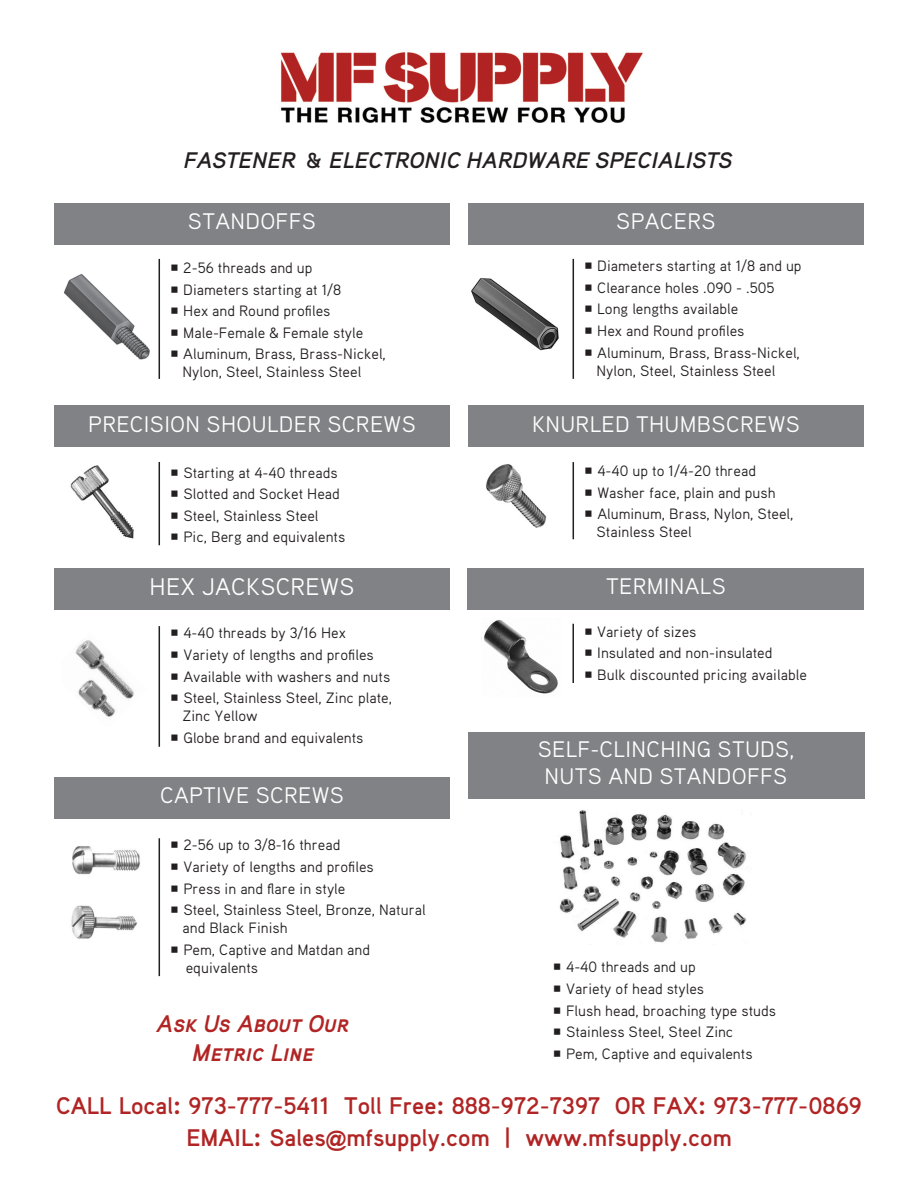
<style>
.page{position:relative;width:918px;height:1188px;background:#fff}
.page>*{position:absolute;margin:0;border:0;box-sizing:border-box;transform-origin:0 0}
.t1{font:700 24px/31.5px "Aaux Pro";color:#b12424;text-align:center}
.t2{font:24px/28.8px "Aaux Pro Bold Italic SC";color:#b12424;text-align:center}
.t3{font:24px "Aaux Pro";letter-spacing:.015em;color:#fff}
.t4{font:22.5px/27px "Aaux Pro";letter-spacing:.015em;color:#fff;text-align:center}
.t5{font:22.5px "Aaux Pro Bold Italic SC";color:#231f20}
.t6{font:15px/18px "Aaux Pro";color:#231f20}
.s1{font-family:"Aaux Pro Bold Os F"}
.s2{font-family:"Lucida Grande";font-size:18px}
.s3{font-size:30px}
.s4{font-family:"Arial";font-size:21px}
</style>
<div class="page">
<img style="left:281px;top:52px;width:362px;height:71px">
<img style="left:75px;top:640px;width:59px;height:77px">
<img style="left:486px;top:464px;width:61px;height:64px">
<img style="left:70px;top:465px;width:64px;height:74px">
<img style="left:559px;top:810px;width:188px;height:133px">
<img style="left:64px;top:274px;width:86px;height:86px">
<img style="left:484px;top:620px;width:74px;height:74px">
<img style="left:72px;top:846px;width:68px;height:29px">
<img style="left:71px;top:905px;width:67px;height:34px">
<div style="left:54px;top:777px;width:396px;height:41px;background:#808285"></div>
<div style="left:468px;top:203px;width:396px;height:42px;background:#808285"></div>
<div style="left:54px;top:203px;width:396px;height:42px;background:#808285"></div>
<div style="left:468px;top:568px;width:396px;height:42px;background:#808285"></div>
<div style="left:468px;top:406px;width:396px;height:41px;background:#808285"></div>
<div style="left:468px;top:732px;width:396px;height:66px;background:#808285"></div>
<div style="left:54px;top:568px;width:396px;height:42px;background:#808285"></div>
<div style="left:54px;top:406px;width:396px;height:41px;background:#808285"></div>
<hr style="left:159px;top:838px;width:1px;height:138px;background:#231f20">
<hr style="left:573px;top:259px;width:1px;height:120px;background:#231f20">
<hr style="left:159px;top:259px;width:1px;height:120px;background:#231f20">
<hr style="left:572px;top:624px;width:2px;height:59px;background:#231f20">
<hr style="left:573px;top:462px;width:1px;height:77px;background:#231f20">
<hr style="left:159px;top:626px;width:1px;height:121px;background:#231f20">
<hr style="left:159px;top:462px;width:1px;height:83px;background:#231f20">
<img style="left:471px;top:278px;width:88px;height:73px">
<h2 class="t5" style="left:183px;top:153px;width:550px">FASTENER <span class="s1">&amp;</span> ELECTRONIC HARDWARE SPECIALISTS</h2>
<h2 class="t4" style="left:188px;top:211px;width:130px">STANDOFFS</h2>
<h2 class="t4" style="left:616px;top:211px;width:101px">SPACERS</h2>
<p class="t6" style="left:170px;top:260px;width:145px"><span class="s2">■</span> 2-56 threads and up</p>
<p class="t6" style="left:170px;top:282px;width:173px"><span class="s2">■</span> Diameters starting at 1/8</p>
<p class="t6" style="left:170px;top:304px;width:163px"><span class="s2">■</span> Hex and Round profiles</p>
<p class="t6" style="left:170px;top:325px;width:195px"><span class="s2">■</span> Male-Female &amp; Female style</p>
<p class="t6" style="left:182px;top:347px;width:205px;text-indent:-13px"><span class="s2">■</span> Aluminum, Brass, Brass-Nickel,<br>Nylon, Steel, Stainless Steel</p>
<h2 class="t4" style="left:88px;top:413px;width:329px">PRECISION SHOULDER SCREWS</h2>
<p class="t6" style="left:170px;top:465px;width:170px"><span class="s2">■</span> Starting at 4-40 threads</p>
<p class="t6" style="left:170px;top:487px;width:172px"><span class="s2">■</span> Slotted and Socket Head</p>
<p class="t6" style="left:170px;top:508px;width:151px"><span class="s2">■</span> Steel, Stainless Steel</p>
<p class="t6" style="left:170px;top:530px;width:177px"><span class="s2">■</span> Pic, Berg and equivalents</p>
<h1 class="t3" style="left:150px;top:578px;width:206px">HEX JACKSCREWS</h1>
<p class="t6" style="left:170px;top:626px;width:178px"><span class="s2">■</span> 4-40 threads by 3/16 Hex</p>
<p class="t6" style="left:170px;top:647px;width:206px"><span class="s2">■</span> Variety of lengths and profiles</p>
<p class="t6" style="left:170px;top:669px;width:222px"><span class="s2">■</span> Available with washers and nuts</p>
<p class="t6" style="left:183px;top:691px;width:211px;text-indent:-13px"><span class="s2">■</span> Steel, Stainless Steel, Zinc plate,<br>Zinc Yellow</p>
<p class="t6" style="left:170px;top:730px;width:195px"><span class="s2">■</span> Globe brand and equivalents</p>
<h2 class="t4" style="left:160px;top:784px;width:185px">CAPTIVE SCREWS</h2>
<p class="t6" style="left:170px;top:838px;width:172px"><span class="s2">■</span> 2-56 up to 3/8-16 thread</p>
<p class="t6" style="left:170px;top:859px;width:206px"><span class="s2">■</span> Variety of lengths and profiles</p>
<p class="t6" style="left:170px;top:881px;width:177px"><span class="s2">■</span> Press in and flare in style</p>
<p class="t6" style="left:183px;top:903px;width:245px;text-indent:-13px"><span class="s2">■</span> Steel, Stainless Steel, Bronze, Natural and Black Finish</p>
<p class="t6" style="left:186px;top:942px;width:186px;text-indent:-16px"><span class="s2">■</span> Pem, Captive and Matdan and equivalents</p>
<h1 class="t2" style="left:156px;top:1012px;width:194px">Ask Us About Our<br>Metric Line</h1>
<p class="t6" style="left:583px;top:259px;width:220px"><span class="s2">■</span> Diameters starting at 1/8 and up</p>
<p class="t6" style="left:583px;top:280px;width:192px"><span class="s2">■</span> Clearance holes .090 - .505</p>
<p class="t6" style="left:583px;top:302px;width:156px"><span class="s2">■</span> Long lengths available</p>
<p class="t6" style="left:583px;top:323px;width:163px"><span class="s2">■</span> Hex and Round profiles</p>
<p class="t6" style="left:596px;top:345px;width:205px;text-indent:-13px"><span class="s2">■</span> Aluminum, Brass, Brass-Nickel,<br>Nylon, Steel, Stainless Steel</p>
<h2 class="t4" style="left:532px;top:413px;width:269px">KNURLED THUMBSCREWS</h2>
<p class="t6" style="left:584px;top:464px;width:174px"><span class="s2">■</span> 4-40 up to 1/4-20 thread</p>
<p class="t6" style="left:584px;top:485px;width:194px"><span class="s2">■</span> Washer face, plain and push</p>
<p class="t6" style="left:597px;top:507px;width:199px;text-indent:-13px"><span class="s2">■</span> Aluminum, Brass, Nylon, Steel,<br>Stainless Steel</p>
<h2 class="t4" style="left:606px;top:575px;width:121px">TERMINALS</h2>
<p class="t6" style="left:584px;top:624px;width:115px"><span class="s2">■</span> Variety of sizes</p>
<p class="t6" style="left:584px;top:646px;width:190px"><span class="s2">■</span> Insulated and non-insulated</p>
<p class="t6" style="left:584px;top:667px;width:225px"><span class="s2">■</span> Bulk discounted pricing available</p>
<h2 class="t4" style="left:538px;top:738px;width:258px">SELF-CLINCHING STUDS,<br>NUTS AND STANDOFFS</h2>
<p class="t6" style="left:552px;top:960px;width:145px"><span class="s2">■</span> 4-40 threads and up</p>
<p class="t6" style="left:552px;top:981px;width:153px"><span class="s2">■</span> Variety of head styles</p>
<p class="t6" style="left:552px;top:1003px;width:225px"><span class="s2">■</span> Flush head, broaching type studs</p>
<p class="t6" style="left:552px;top:1025px;width:183px"><span class="s2">■</span> Stainless Steel, Steel Zinc</p>
<p class="t6" style="left:552px;top:1046px;width:202px"><span class="s2">■</span> Pem, Captive and equivalents</p>
<h1 class="t1" style="left:56px;top:1093px;width:807px">CALL Local<span class="s3">:</span> 973-777-5411 Toll Free<span class="s3">:</span> 888-972-7397 OR FAX<span class="s3">:</span> 973-777-0869<br>EMAIL<span class="s3">:</span> Sales<span class="s4">@</span>mfsupply.com | www.mfsupply.com</h1>
</div>
